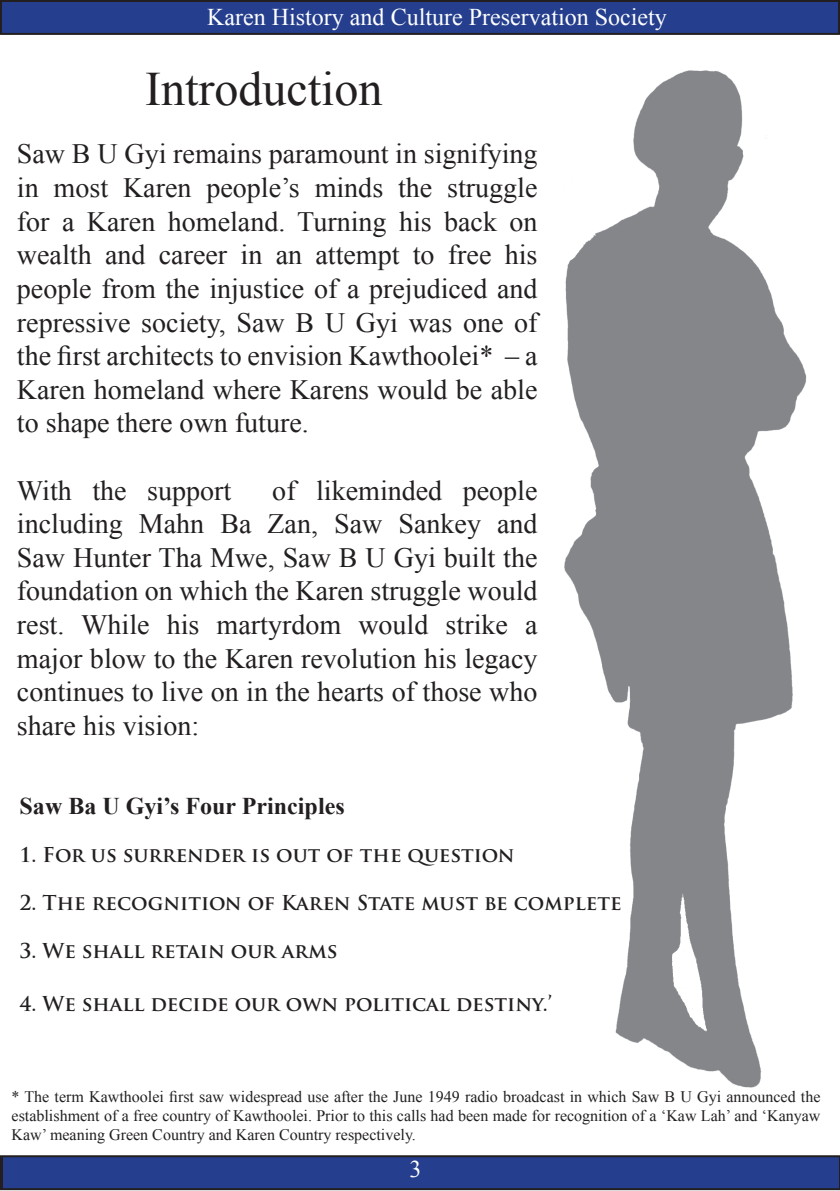
<style>
.page{position:relative;width:840px;height:1191px;background:#fff}
.page>*{position:absolute;margin:0;border:0;box-sizing:border-box;transform-origin:0 0}
.t1{font:48px "Times New Roman";color:#231f20}
.t2{font:28px/33.6px "Times New Roman";color:#231f20;text-align:justify}
.t3{font:24px "Times New Roman";color:#fff}
.t4{font:700 24px "Times New Roman";color:#231f20}
.t5{font:700 20px "Trajan Pro";color:#231f20}
.t6{font:16px/19.2px "Times New Roman";color:#231f20;text-align:justify}
</style>
<div class="page">
<div style="left:1px;top:1px;width:837px;height:33px;background:#253f8e"></div>
<div style="left:0;top:0;width:839px;height:35px;border:2px solid #231f20"></div>
<svg style="left:0;top:1155px;width:1px;height:35px"></svg>
<div style="left:2px;top:1156px;width:837px;height:33px;background:#253f8e"></div>
<div style="left:1px;top:1155px;width:838px;height:35px;border:2px solid #231f20"></div>
<img style="left:564px;top:70px;width:243px;height:1018px">
<p class="t3" style="left:207px;top:0;width:461px">Karen History and Culture Preservation Society</p>
<h1 class="t1" style="left:145px;top:57px;width:239px">Introduction</h1>
<p class="t2" style="left:17px;top:137px;width:522px">Saw B U Gyi remains paramount in signifying in most Karen people’s minds the struggle for a Karen homeland. Turning his back on wealth and career in an attempt to free his people from the injustice of a prejudiced and repressive society, Saw B U Gyi was one of the first architects to envision Kawthoolei* – a Karen homeland where Karens would be able to shape there own future.</p>
<p class="t2" style="left:17px;top:473px;width:522px;text-indent:255px">of likeminded people including Mahn Ba Zan, Saw Sankey and Saw Hunter Tha Mwe, Saw B U Gyi built the foundation on which the Karen struggle would rest. While his martyrdom would strike a major blow to the Karen revolution his legacy continues to live on in the hearts of those who share his vision:</p>
<p class="t2" style="left:17px;top:473px;width:216px">With the support</p>
<p class="t4" style="left:20px;top:789px;width:326px">Saw Ba U Gyi’s Four Principles</p>
<p class="t5" style="left:20px;top:842px;width:496px">1. For us surrender is out of the question</p>
<p class="t5" style="left:20px;top:890px;width:603px">2. The recognition of Karen State must be complete</p>
<p class="t5" style="left:20px;top:938px;width:319px">3. We shall retain our arms</p>
<p class="t5" style="left:20px;top:991px;width:534px">4. We shall decide our own political destiny.’</p>
<p class="t6" style="left:12px;top:1086px;width:809px">* The term Kawthoolei first saw widespread use after the June 1949 radio broadcast in which Saw B U Gyi announced the establishment of a free country of Kawthoolei. Prior to this calls had been made for recognition of a ‘Kaw Lah’ and ‘Kanyaw Kaw’ meaning Green Country and Karen Country respectively.</p>
</div>
